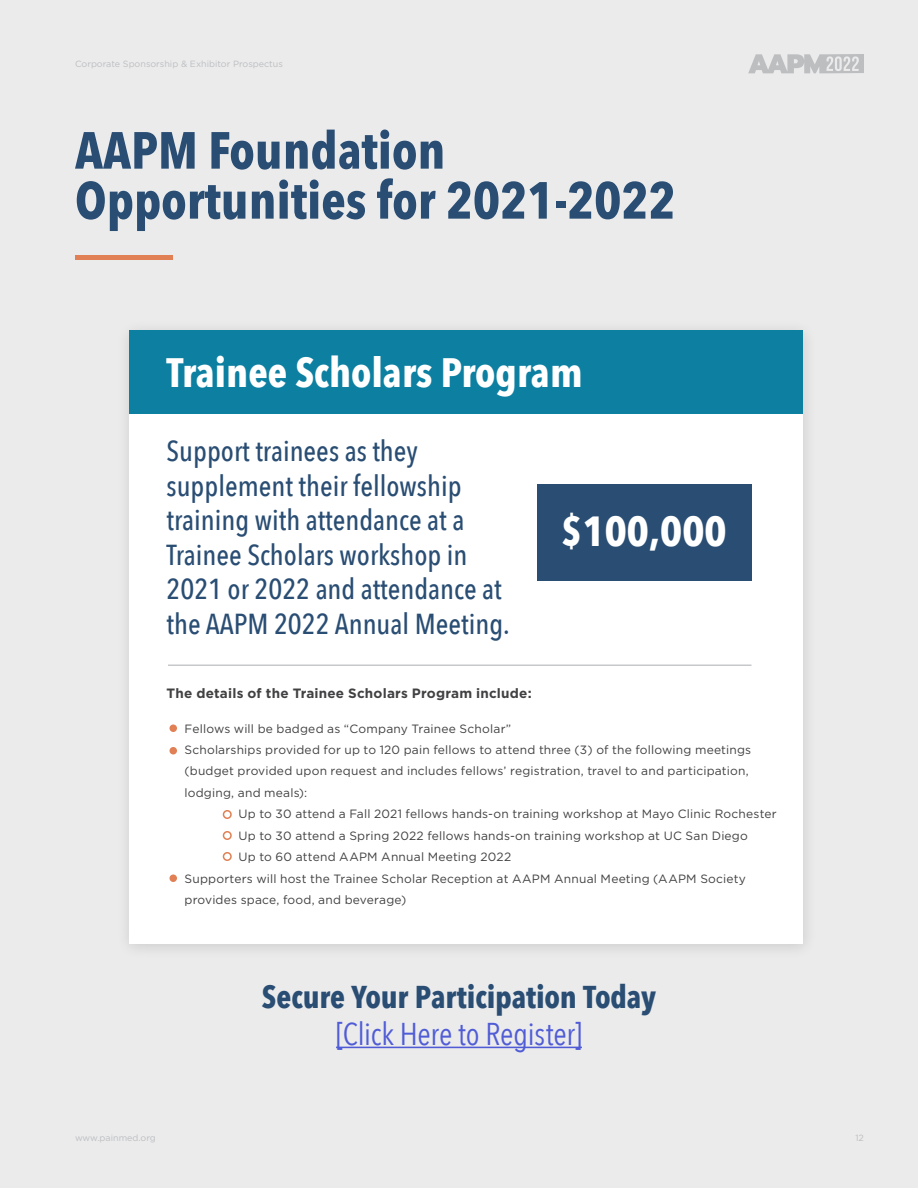
<style>
.page{position:relative;width:918px;height:1188px;background:#ebebec}
.page>*{position:absolute;margin:0;border:0;box-sizing:border-box;transform-origin:0 0}
.t1{font:700 51.6px/49.9px "Avenir Next Condensed";color:#294d73}
.t2{font:700 42px "Avenir Next Condensed";color:#fff}
.t3{font:700 40.95px "Avenir Next Condensed";color:#fff}
.t4{font:700 31.5px "Avenir Next Condensed";letter-spacing:-.005em;color:#294d73}
.t5{font:31.5px "Avenir Next Condensed";letter-spacing:-.005em;color:#4f5cd6}
.t6{font:500 28.8px/34.7px "Avenir Next Condensed";color:#294d73}
.t7{font:700 13.5px "Gotham";letter-spacing:.015em;color:#414042}
.t8{font:12px "Gotham";letter-spacing:.015em;color:#414042}
.t9{font:9px "Gotham";color:#bcbec0}
</style>
<div class="page">
<svg style="left:748px;top:54px;width:116px;height:19px"></svg>
<div style="left:116px;top:319px;width:702px;height:642px;background:#e7e7e8"></div>
<div style="left:129px;top:330px;width:673px;height:614px;background:#fff"></div>
<div style="left:129px;top:330px;width:673px;height:84px;background:#0d80a1"></div>
<hr style="left:336px;top:1047px;width:246px;height:1px;background:#4f5cd6">
<div style="left:170px;top:724px;width:7px;height:8px;background:#e08054;border-radius:50%"></div>
<div style="left:170px;top:747px;width:7px;height:7px;background:#e08054;border-radius:50%"></div>
<div style="left:170px;top:874px;width:7px;height:8px;background:#e08054;border-radius:50%"></div>
<div style="left:223px;top:831px;width:9px;height:9px;border:2px solid #e08054;border-radius:50%"></div>
<div style="left:223px;top:852px;width:9px;height:9px;border:2px solid #e08054;border-radius:50%"></div>
<div style="left:223px;top:810px;width:9px;height:9px;border:2px solid #e08054;border-radius:50%"></div>
<div style="left:537px;top:484px;width:215px;height:97px;background:#294d73"></div>
<hr style="left:168px;top:664px;width:584px;height:2px;background:#c7c8ca">
<div style="left:75px;top:255px;width:97px;height:5px;background:#e08054"></div>
<p class="t9" style="left:75px;top:58px;width:209px">Corporate Sponsorship &amp; Exhibitor Prospectus</p>
<h1 class="t1" style="left:75px;top:125px;width:602px">AAPM Foundation<br>Opportunities for 2021-2022</h1>
<h3 class="t3" style="left:166px;top:348px;width:418px">Trainee Scholars Program</h3>
<h3 class="t6" style="left:166px;top:433px;width:345px">Support trainees as they supplement their fellowship training with attendance at a<br>Trainee Scholars workshop in<br>2021 or 2022 and attendance at the AAPM 2022 Annual Meeting.</h3>
<h2 class="t2" style="left:561px;top:505px;width:167px">$100,000</h2>
<p class="t7" style="left:166px;top:684px;width:367px">The details of the Trainee Scholars Program include:</p>
<p class="t8" style="left:184px;top:721px;width:328px">Fellows will be badged as “Company Trainee Scholar”</p>
<p class="t8" style="left:184px;top:742px;width:568px">Scholarships provided for up to 120 pain fellows to attend three (3) of the following meetings</p>
<p class="t8" style="left:184px;top:764px;width:566px">(budget provided upon request and includes fellows’ registration, travel to and participation,</p>
<p class="t8" style="left:184px;top:785px;width:124px">lodging, and meals):</p>
<p class="t8" style="left:238px;top:806px;width:540px">Up to 30 attend a Fall 2021 fellows hands-on training workshop at Mayo Clinic Rochester</p>
<p class="t8" style="left:238px;top:828px;width:511px">Up to 30 attend a Spring 2022 fellows hands-on training workshop at UC San Diego</p>
<p class="t8" style="left:238px;top:849px;width:274px">Up to 60 attend AAPM Annual Meeting 2022</p>
<p class="t8" style="left:184px;top:871px;width:563px">Supporters will host the Trainee Scholar Reception at AAPM Annual Meeting (AAPM Society</p>
<p class="t8" style="left:184px;top:892px;width:223px">provides space, food, and beverage)</p>
<h3 class="t4" style="left:262px;top:978px;width:396px">Secure Your Participation Today</h3>
<h3 class="t5" style="left:336px;top:1007px;width:247px">[Click Here to Register]</h3>
<p class="t9" style="left:75px;top:1132px;width:82px">www.painmed.org</p>
<p class="t9" style="left:855px;top:1132px;width:10px">12</p>
</div>
